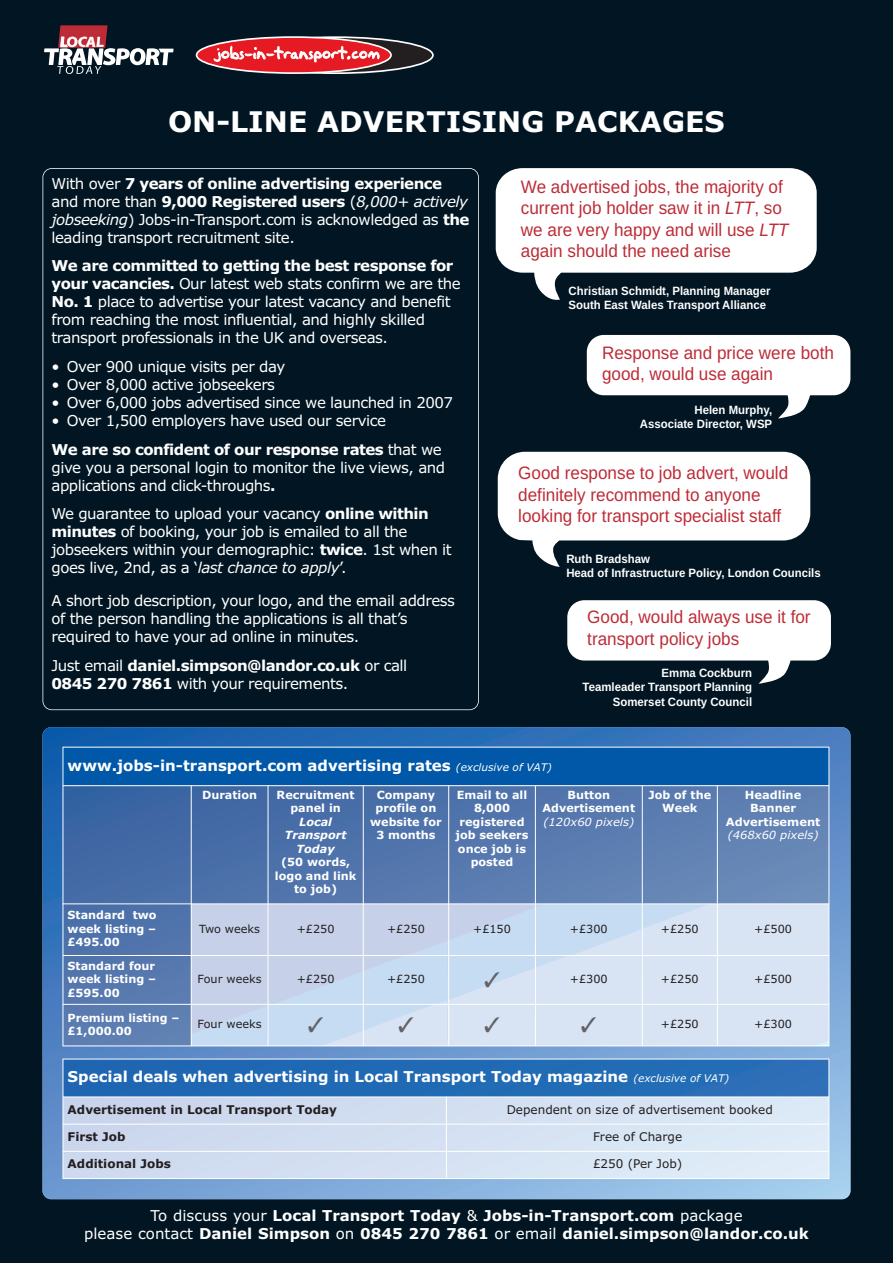
<style>
.page{position:relative;width:893px;height:1263px;background:#011622}
.page>*{position:absolute;margin:0;border:0;box-sizing:border-box;transform-origin:0 0}
.t1{font:700 28.5px "Verdana";color:#fff}
.t2{font:18px/21.6px "Liberation Sans";color:#bd2b36;scale:.95 1}
.t3{font:15px/18px "Verdana";letter-spacing:-.03em;color:#fff}
.t4{font:700 15px/18px "Verdana";color:#fff;text-align:center}
.t5{font:700 15px/18px "Verdana";letter-spacing:-.035em;color:#fff}
.t6{font:700 12px/14.4px "Liberation Sans";color:#fff;scale:.95 1}
.t7{font:12px "Verdana";color:#231f20}
.t8{font:700 12px "Verdana";color:#231f20}
.t9{font:700 11.25px/13.5px "Verdana";color:#fff;text-align:center}
.t10{font:11.25px "Verdana";color:#231f20}
.t11{font:italic 11.25px "Verdana";color:#fff}
.t12{font:italic 700 11.25px/13.5px "Verdana";color:#fff;text-align:center}
.s1{font-weight:700}
.s2{font-style:italic}
.s3{font-weight:400}
.s4{font-weight:400;font-style:italic;font-size:10.5px}
</style>
<div class="page">
<svg style="left:43px;top:727px;width:807px;height:472px;background:#5f92cb"></svg>
<div style="left:63px;top:747px;width:766px;height:39px;background:#0157a8"></div>
<img style="left:64px;top:786px;width:765px;height:260px">
<hr style="left:63px;top:747px;width:1px;height:299px;background:#fff">
<hr style="left:191px;top:785px;width:1px;height:261px;background:#fff">
<hr style="left:268px;top:785px;width:1px;height:261px;background:#fff">
<hr style="left:363px;top:785px;width:1px;height:261px;background:#fff">
<hr style="left:448px;top:785px;width:1px;height:261px;background:#fff">
<hr style="left:535px;top:785px;width:1px;height:261px;background:#fff">
<hr style="left:642px;top:785px;width:1px;height:261px;background:#fff">
<hr style="left:717px;top:785px;width:1px;height:261px;background:#fff">
<hr style="left:829px;top:747px;width:1px;height:299px;background:#fff">
<hr style="left:63px;top:747px;width:766px;height:1px;background:#fff">
<hr style="left:63px;top:785px;width:766px;height:1px;background:#fff">
<hr style="left:63px;top:904px;width:766px;height:1px;background:#fff">
<hr style="left:63px;top:955px;width:766px;height:1px;background:#fff">
<hr style="left:63px;top:1004px;width:766px;height:1px;background:#fff">
<hr style="left:63px;top:1046px;width:766px;height:1px;background:#fff">
<img style="left:64px;top:1060px;width:765px;height:118px">
<hr style="left:63px;top:1059px;width:1px;height:120px;background:#fff">
<hr style="left:446px;top:1097px;width:1px;height:82px;background:#fff">
<hr style="left:829px;top:1059px;width:1px;height:120px;background:#fff">
<hr style="left:63px;top:1059px;width:766px;height:1px;background:#fff">
<hr style="left:63px;top:1097px;width:766px;height:1px;background:#fff">
<hr style="left:63px;top:1124px;width:766px;height:1px;background:#fff">
<hr style="left:63px;top:1151px;width:766px;height:1px;background:#fff">
<hr style="left:63px;top:1178px;width:766px;height:1px;background:#fff">
<div style="left:43px;top:168px;width:436px;height:542px;border:2px solid #fff;border-radius:9px"></div>
<svg style="left:44px;top:25px;width:130px;height:49px"></svg>
<svg style="left:238px;top:37px;width:195px;height:36px"></svg>
<div style="left:238px;top:36px;width:196px;height:38px;border:2px solid #fff;border-radius:50%"></div>
<div style="left:197px;top:37px;width:194px;height:36px;background:#e51a23;border-radius:50%"></div>
<div style="left:196px;top:36px;width:196px;height:38px;border:2px solid #fff;border-radius:50%"></div>
<svg style="left:214px;top:39px;width:166px;height:23px"></svg>
<svg style="left:496px;top:168px;width:321px;height:132px"></svg>
<svg style="left:498px;top:452px;width:312px;height:115px"></svg>
<svg style="left:587px;top:335px;width:263px;height:83px"></svg>
<svg style="left:567px;top:600px;width:264px;height:84px"></svg>
<svg style="left:485px;top:972px;width:14px;height:15px"></svg>
<svg style="left:308px;top:1017px;width:15px;height:15px"></svg>
<svg style="left:399px;top:1017px;width:14px;height:15px"></svg>
<svg style="left:485px;top:1017px;width:14px;height:15px"></svg>
<svg style="left:582px;top:1017px;width:14px;height:15px"></svg>
<h1 class="t1" style="left:168px;top:106px;width:558px">ON-LINE ADVERTISING PACKAGES</h1>
<p class="t3" style="left:52px;top:174px;width:419px">With over <span class="s1">7 years of online advertising experience </span>and more than <span class="s1">9,000 Registered users</span> (<span class="s2">8,000+ actively jobseeking</span>) Jobs-in-Transport.com is acknowledged as <span class="s1">the </span>leading transport recruitment site.</p>
<p class="t3" style="left:52px;top:257px;width:411px"><span class="s1">We are committed to getting the best response for your vacancies.</span> Our latest web stats confirm we are the <span class="s1">No. 1</span> place to advertise your latest vacancy and benefit from reaching the most influential, and highly skilled transport professionals in the UK and overseas.</p>
<p class="t3" style="left:52px;top:358px;width:235px">• Over 900 unique visits per day</p>
<p class="t3" style="left:52px;top:376px;width:225px">• Over 8,000 active jobseekers</p>
<p class="t3" style="left:52px;top:394px;width:403px">• Over 6,000 jobs advertised since we launched in 2007</p>
<p class="t3" style="left:52px;top:406px;width:392px;line-height:28.7px">• Over 1,500 employers have used our service<br><span class="s1">We are so confident of our response rates</span> that we</p>
<p class="t3" style="left:52px;top:458px;width:395px">give you a personal login to monitor the live views, and applications and click-throughs<span class="s1">.</span></p>
<p class="t3" style="left:52px;top:505px;width:402px">We guarantee to upload your vacancy <span class="s1">online within minutes</span> of booking, your job is emailed to all the jobseekers within your demographic: <span class="s1">twice</span>. 1st when it goes live, 2nd, as a ‘<span class="s2">last chance to apply</span>’.</p>
<p class="t3" style="left:52px;top:592px;width:405px">A short job description, your logo, and the email address of the person handling the applications is all that’s required to have your ad online in minutes.</p>
<p class="t5" style="left:52px;top:656px;width:357px"><span class="s3">Just email</span> daniel.simpson@landor.co.uk <span class="s3">or call<br></span>0845 270 7861 <span class="s3">with your requirements.</span></p>
<p class="t2" style="left:521px;top:176px;width:283px">We advertised jobs, the majority of current job holder saw it in <span class="s2">LTT</span>, so we are very happy and will use <span class="s2">LTT </span>again should the need arise</p>
<p class="t6" style="left:568px;top:283px;width:214px">Christian Schmidt, Planning Manager<br>South East Wales Transport Alliance</p>
<p class="t2" style="left:602px;top:342px;width:246px">Response and price were both good, would use again</p>
<p class="t6" style="left:640px;top:403px;width:141px;text-align:right">Helen Murphy,<br>Associate Director, WSP</p>
<p class="t2" style="left:518px;top:462px;width:286px">Good response to job advert, would definitely recommend to anyone looking for transport specialist staff</p>
<p class="t6" style="left:566px;top:551px;width:269px">Ruth Bradshaw<br>Head of Infrastructure Policy, London Councils</p>
<p class="t2" style="left:587px;top:606px;width:237px">Good, would always use it for transport policy jobs</p>
<p class="t6" style="left:583px;top:666px;width:180px;text-align:right">Emma Cockburn<br>Teamleader Transport Planning<br>Somerset County Council</p>
<p class="t4" style="left:68px;top:756px;width:486px">www.jobs-in-transport.com advertising rates <span class="s4">(exclusive of VAT)</span></p>
<p class="t9" style="left:202px;top:788px;width:57px">Duration</p>
<p class="t9" style="left:277px;top:788px;width:79px">Recruitment panel in</p>
<p class="t12" style="left:285px;top:815px;width:63px">Local<br>Transport<br>Today</p>
<p class="t9" style="left:275px;top:856px;width:83px">(50 words, logo and link to job)</p>
<p class="t9" style="left:370px;top:788px;width:73px">Company profile on website for<br>3 months</p>
<p class="t9" style="left:456px;top:788px;width:74px">Email to all<br>8,000 registered job seekers once job is posted</p>
<p class="t9" style="left:542px;top:788px;width:94px">Button<br>Advertisement</p>
<p class="t11" style="left:543px;top:815px;width:92px">(120x60 pixels)</p>
<p class="t9" style="left:648px;top:788px;width:64px">Job of the<br>Week</p>
<p class="t9" style="left:726px;top:788px;width:96px">Headline<br>Banner<br>Advertisement</p>
<p class="t11" style="left:728px;top:829px;width:92px">(468x60 pixels)</p>
<p class="t9" style="left:68px;top:909px;width:91px;text-align:justify">Standard two week listing – £495.00</p>
<p class="t9" style="left:68px;top:959px;width:90px;text-align:justify">Standard four week listing – £595.00</p>
<p class="t10" style="left:199px;top:922px;width:62px">Two weeks</p>
<p class="t10" style="left:297px;top:922px;width:39px">+£250</p>
<p class="t10" style="left:387px;top:922px;width:39px">+£250</p>
<p class="t10" style="left:473px;top:922px;width:39px">+£150</p>
<p class="t10" style="left:570px;top:922px;width:39px">+£300</p>
<p class="t10" style="left:661px;top:922px;width:39px">+£250</p>
<p class="t10" style="left:754px;top:922px;width:39px">+£500</p>
<p class="t10" style="left:198px;top:972px;width:66px">Four weeks</p>
<p class="t10" style="left:297px;top:972px;width:39px">+£250</p>
<p class="t10" style="left:387px;top:972px;width:39px">+£250</p>
<p class="t10" style="left:570px;top:972px;width:39px">+£300</p>
<p class="t10" style="left:661px;top:972px;width:39px">+£250</p>
<p class="t10" style="left:754px;top:972px;width:39px">+£500</p>
<p class="t9" style="left:68px;top:1011px;width:113px;text-align:left">Premium listing – £1,000.00</p>
<p class="t10" style="left:198px;top:1018px;width:66px">Four weeks</p>
<p class="t10" style="left:661px;top:1018px;width:39px">+£250</p>
<p class="t10" style="left:754px;top:1018px;width:39px">+£300</p>
<p class="t4" style="left:68px;top:1068px;width:663px">Special deals when advertising in Local Transport Today magazine <span class="s4">(exclusive of VAT)</span></p>
<p class="t8" style="left:68px;top:1103px;width:271px">Advertisement in Local Transport Today</p>
<p class="t7" style="left:507px;top:1103px;width:268px">Dependent on size of advertisement booked</p>
<p class="t8" style="left:68px;top:1130px;width:59px">First Job</p>
<p class="t7" style="left:593px;top:1130px;width:91px">Free of Charge</p>
<p class="t8" style="left:68px;top:1157px;width:105px">Additional Jobs</p>
<p class="t7" style="left:593px;top:1157px;width:91px">£250 (Per Job)</p>
<p class="t4" style="left:84px;top:1207px;width:726px"><span class="s3">To discuss your</span> Local Transport Today <span class="s3">&amp;</span> Jobs-in-Transport.com <span class="s3">package<br>please contact</span> Daniel Simpson <span class="s3">on</span> 0845 270 7861 <span class="s3">or email</span> daniel.simpson@landor.co.uk</p>
</div>
